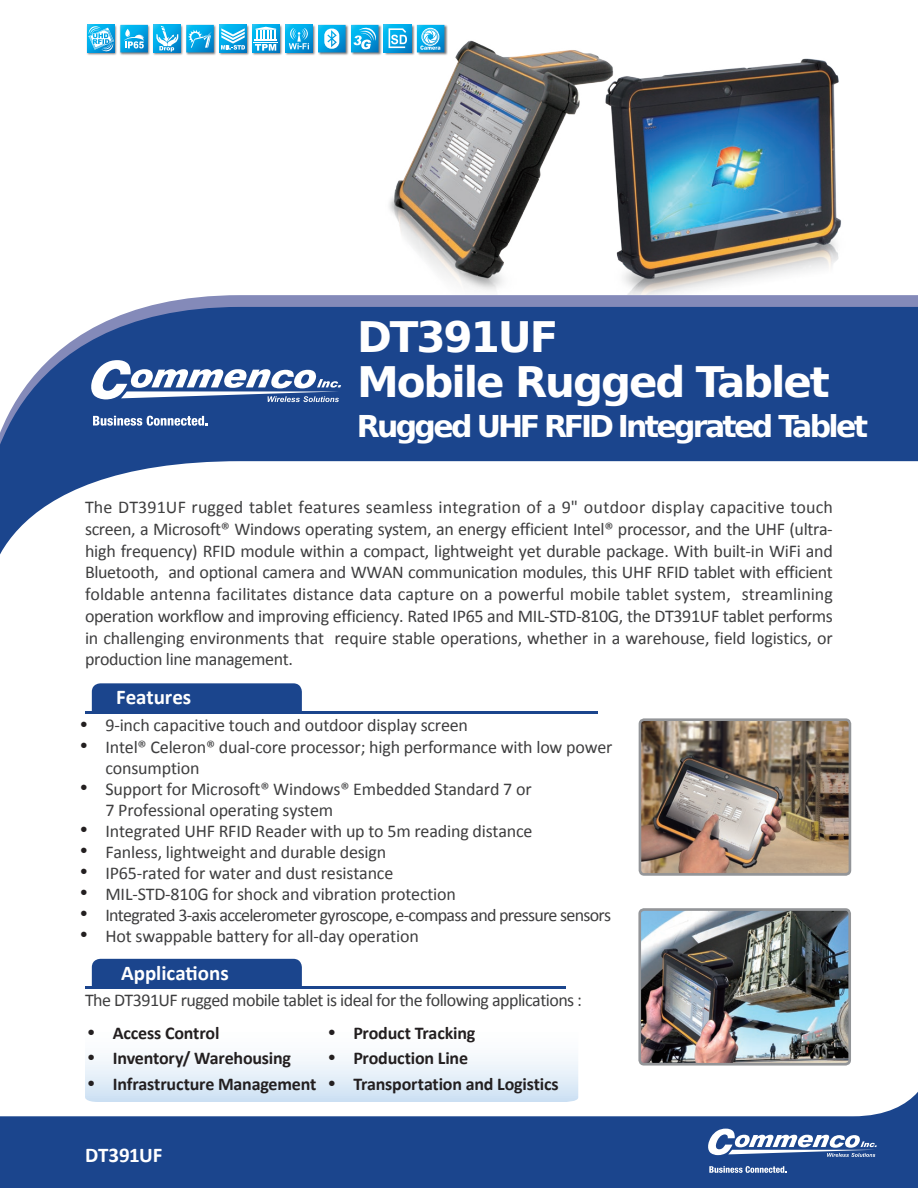
<style>
.page{position:relative;width:918px;height:1188px;background:#fff}
.page>*{position:absolute;margin:0;border:0;box-sizing:border-box;transform-origin:0 0}
.t1{font:700 42px/44.7px "Bitstream Vera Sans";letter-spacing:-.05em;color:#fff}
.t2{font:700 30px "Bitstream Vera Sans";letter-spacing:-.09em;color:#fff}
.t3{font:700 21px "Calibri";letter-spacing:-.005em;color:#fff}
.t4{font:18px/21.8px "Calibri";letter-spacing:-.01em;color:#3e3e3f}
.t5{font:700 18px "Calibri";letter-spacing:-.01em;color:#231f20}
.t6{font:18px "Calibri";letter-spacing:-.04em;color:#3e3e3f}
.t7{font:18px "Calibri";letter-spacing:-.03em;color:#3e3e3f}
.s1{font-family:"ST Heiti TC";font-weight:300;color:#231f20}
.s2{font-family:"ST Heiti TC";font-weight:300}
</style>
<div class="page">
<svg style="left:0;top:1089px;width:918px;height:99px;fill:#1b458d"></svg>
<svg style="left:708px;top:1129px;width:169px;height:28px"></svg>
<svg style="left:709px;top:1166px;width:78px;height:7px"></svg>
<svg style="left:146px;top:295px;width:772px;height:12px;fill:#848ab9"></svg>
<svg style="left:0;top:307px;width:918px;height:248px;fill:#1b458d"></svg>
<svg style="left:91px;top:360px;width:250px;height:42px"></svg>
<svg style="left:93px;top:416px;width:115px;height:10px"></svg>
<hr style="left:85px;top:711px;width:512px;height:2px;background:#1b458d">
<svg style="left:92px;top:683px;width:210px;height:28px"></svg>
<div style="left:116px;top:689px;width:165px;height:20px;background:#1b458d"></div>
<div style="left:101px;top:694px;width:8px;height:8px;background:#1b458d;border-radius:50%"></div>
<svg style="left:85px;top:1057px;width:493px;height:45px"></svg>
<hr style="left:85px;top:987px;width:481px;height:2px;background:#1b458d">
<div style="left:92px;top:959px;width:210px;height:27px;background:#1b458d"></div>
<div style="left:116px;top:964px;width:165px;height:20px;background:#1b458d"></div>
<div style="left:101px;top:969px;width:8px;height:9px;background:#1b458d;border-radius:50%"></div>
<div style="left:87px;top:24px;width:361px;height:32px;background:#231f20;opacity:.6"></div>
<svg style="left:285px;top:25px;width:28px;height:27px"></svg>
<svg style="left:289px;top:28px;width:20px;height:21px"></svg>
<svg style="left:318px;top:25px;width:61px;height:27px"></svg>
<svg style="left:417px;top:25px;width:27px;height:9px"></svg>
<svg style="left:384px;top:25px;width:27px;height:27px"></svg>
<svg style="left:389px;top:28px;width:18px;height:6px"></svg>
<svg style="left:87px;top:25px;width:28px;height:27px"></svg>
<svg style="left:88px;top:25px;width:26px;height:27px"></svg>
<svg style="left:120px;top:25px;width:160px;height:27px"></svg>
<img style="left:622px;top:58px;width:219px;height:236px">
<img style="left:386px;top:34px;width:236px;height:256px">
<img style="left:642px;top:912px;width:205px;height:150px">
<div style="left:638px;top:908px;width:213px;height:158px;border:3px solid #939598;border-radius:4px"></div>
<img style="left:643px;top:722px;width:204px;height:150px">
<div style="left:639px;top:718px;width:212px;height:158px;border:3px solid #939598;border-radius:4px"></div>
<h1 class="t1" style="left:357px;top:315px;width:474px">DT391UF<br>Mobile Rugged Tablet</h1>
<h2 class="t2" style="left:357px;top:409px;width:513px">Rugged UHF RFID Integrated Tablet</h2>
<p class="t4" style="left:85px;top:496px;width:749px;text-align:justify">The DT391UF rugged tablet features seamless integration of a 9" outdoor display capacitive touch screen, a Microsoft® Windows operating system, an energy efficient Intel® processor, and the UHF (ultra&shy;high frequency) RFID module within a compact, lightweight yet durable package. With built-in WiFi and Bluetooth, and optional camera and WWAN communication modules, this UHF RFID tablet with efficient foldable antenna facilitates distance data capture on a powerful mobile tablet system, streamlining operation workflow and improving efficiency. Rated IP65 and MIL-STD-810G, the DT391UF tablet performs in challenging environments that require stable operations, whether in a warehouse, field logistics, or production line management.</p>
<p class="t3" style="left:116px;top:684px;width:76px">Features</p>
<p class="t4" style="left:78px;top:715px;width:391px"><span class="s1">•</span> 9-inch capacitive touch and outdoor display screen</p>
<p class="t4" style="left:105px;top:736px;width:509px;line-height:21px;text-indent:-27px"><span class="s1">•</span> Intel® Celeron® dual-core processor; high performance with low power consumption</p>
<p class="t4" style="left:105px;top:778px;width:428px;line-height:21px;text-indent:-27px"><span class="s1">•</span> Support for Microsoft® Windows® Embedded Standard 7 or<br>7 Professional operating system</p>
<p class="t4" style="left:78px;top:820px;width:456px"><span class="s1">•</span> Integrated UHF RFID Reader with up to 5m reading distance</p>
<p class="t4" style="left:78px;top:841px;width:309px"><span class="s1">•</span> Fanless, lightweight and durable design</p>
<p class="t4" style="left:78px;top:862px;width:316px"><span class="s1">•</span> IP65-rated for water and dust resistance</p>
<p class="t4" style="left:78px;top:883px;width:379px"><span class="s1">•</span> MIL-STD-810G for shock and vibration protection</p>
<p class="t6" style="left:78px;top:903px;width:534px"><span class="s1">•</span> Integrated 3-axis accelerometer gyroscope, e-compass and pressure sensors</p>
<p class="t4" style="left:78px;top:925px;width:342px"><span class="s1">•</span> Hot swappable battery for all-day operation</p>
<p class="t3" style="left:121px;top:959px;width:109px">Applications</p>
<p class="t7" style="left:85px;top:988px;width:499px">The DT391UF rugged mobile tablet is ideal for the following applications :</p>
<p class="t5" style="left:86px;top:1021px;width:135px"><span class="s2">•</span> Access Control</p>
<p class="t5" style="left:86px;top:1047px;width:207px"><span class="s2">•</span> Inventory/ Warehousing</p>
<p class="t5" style="left:86px;top:1072px;width:232px"><span class="s2">•</span> Infrastructure Management</p>
<p class="t5" style="left:326px;top:1021px;width:151px"><span class="s2">•</span> Product Tracking</p>
<p class="t5" style="left:326px;top:1047px;width:143px"><span class="s2">•</span> Production Line</p>
<p class="t5" style="left:326px;top:1072px;width:234px"><span class="s2">•</span> Transportation and Logistics</p>
<p class="t3" style="left:85px;top:1142px;width:79px">DT391UF</p>
</div>
